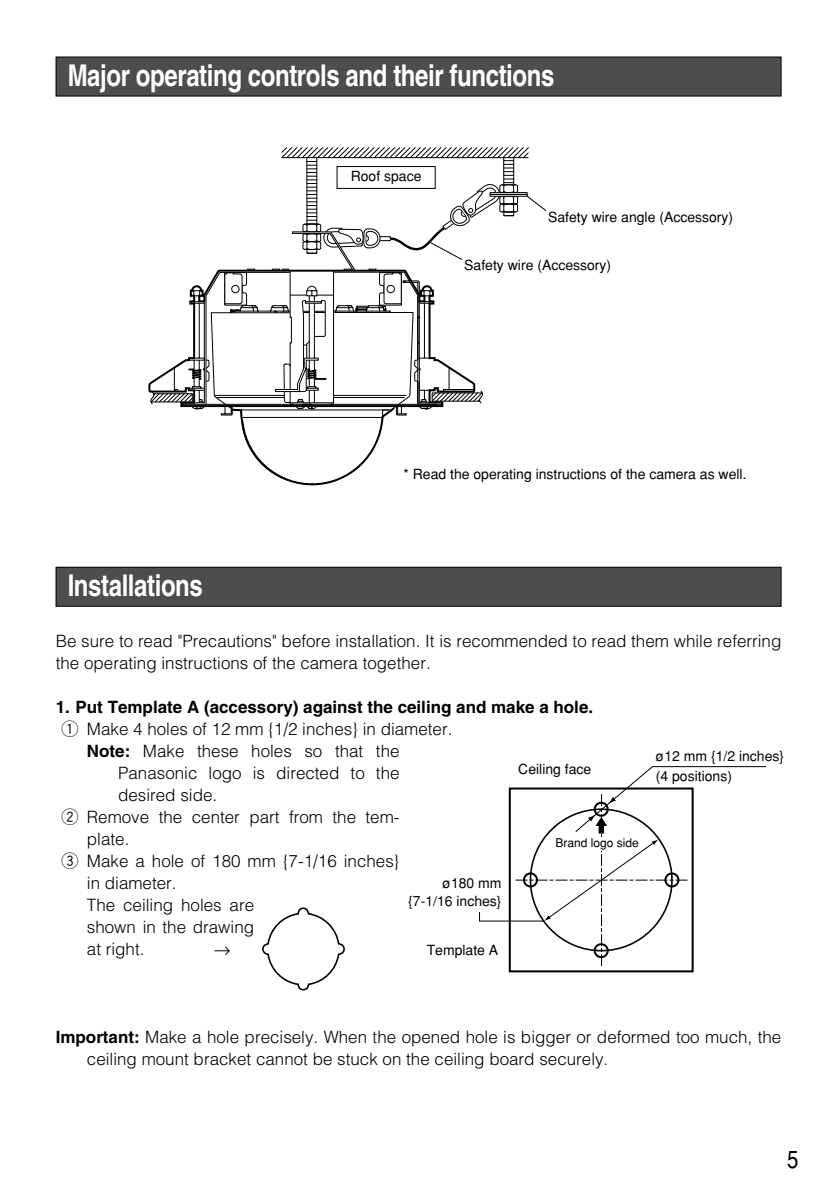
<style>
.page{position:relative;width:838px;height:1190px;background:#fff}
.page>*{position:absolute;margin:0;border:0;box-sizing:border-box;transform-origin:0 0}
.t1{font:700 30px "Helvetica";letter-spacing:-.015em;color:#fff;scale:.8 1}
.t2{font:24px "Helvetica";color:#000;scale:.85 1}
.t3{font:300 17px/22px "Helvetica";color:#000}
.t4{font:700 17px "Helvetica";color:#000}
.t5{font:14px/20px "Helvetica";color:#000}
.t6{font:12px "Helvetica";color:#000}
.s1{font-family:"Gth Hround";font-weight:400}
.s2{font-weight:700}
</style>
<div class="page">
<div style="left:56px;top:57px;width:725px;height:39px;background:#4d4d4d"></div>
<div style="left:56px;top:57px;width:725px;height:39px;border:1px solid #000"></div>
<svg style="left:148px;top:147px;width:398px;height:339px"></svg>
<div style="left:337px;top:167px;width:98px;height:21px;background:#fff"></div>
<div style="left:337px;top:166px;width:99px;height:23px;border:1px solid #000"></div>
<div style="left:462px;top:258px;width:157px;height:41px;background:#fff"></div>
<div style="left:402px;top:467px;width:379px;height:29px;background:#fff"></div>
<div style="left:56px;top:568px;width:725px;height:38px;background:#4d4d4d"></div>
<div style="left:56px;top:567px;width:725px;height:40px;border:1px solid #000"></div>
<svg style="left:479px;top:766px;width:287px;height:207px"></svg>
<div style="left:585px;top:837px;width:34px;height:14px;background:#fff"></div>
<div style="left:516px;top:762px;width:93px;height:20px;background:#fff"></div>
<div style="left:402px;top:876px;width:102px;height:36px;background:#fff"></div>
<svg style="left:262px;top:907px;width:83px;height:84px"></svg>
<h1 class="t1" style="left:68px;top:65px;width:610px">Major operating controls and their functions</h1>
<p class="t5" style="left:351px;top:167px;width:72px">Roof space</p>
<p class="t5" style="left:548px;top:208px;width:187px">Safety wire angle (Accessory)</p>
<p class="t5" style="left:464px;top:257px;width:148px">Safety wire (Accessory)</p>
<p class="t5" style="left:404px;top:466px;width:345px">* Read the operating instructions of the camera as well.</p>
<h1 class="t1" style="left:68px;top:575px;width:171px">Installations</h1>
<p class="t3" style="left:56px;top:632px;width:727px">Be sure to read "Precautions" before installation. It is recommended to read them while referring the operating instructions of the camera together.</p>
<p class="t4" style="left:56px;top:701px;width:539px">1. Put Template A (accessory) against the ceiling and make a hole.</p>
<p class="t3" style="left:61px;top:720px;width:393px"><span class="s1">q</span> Make 4 holes of 12 mm {1/2 inches} in diameter.</p>
<p class="t3" style="left:87px;top:742px;width:314px"><span class="s2">Note:</span> Make these holes so that the</p>
<p class="t3" style="left:118px;top:764px;width:283px">Panasonic logo is directed to the</p>
<p class="t3" style="left:118px;top:786px;width:101px">desired side.</p>
<p class="t3" style="left:61px;top:808px;width:340px"><span class="s1">w</span> Remove the center part from the tem-</p>
<p class="t3" style="left:87px;top:830px;width:44px">plate.</p>
<p class="t3" style="left:61px;top:852px;width:340px"><span class="s1">e</span> Make a hole of 180 mm {7-1/16 inches}</p>
<p class="t3" style="left:87px;top:874px;width:91px">in diameter.</p>
<p class="t3" style="left:87px;top:896px;width:169px">The ceiling holes are</p>
<p class="t3" style="left:87px;top:918px;width:169px">shown in the drawing</p>
<p class="t3" style="left:87px;top:940px;width:59px">at right.</p>
<p class="t5" style="left:656px;top:748px;width:130px">ø12 mm {1/2 inches} (4 positions)</p>
<p class="t5" style="left:518px;top:760px;width:75px">Ceiling face</p>
<p class="t6" style="left:556px;top:839px;width:85px">Brand logo side</p>
<p class="t5" style="left:408px;top:876px;width:95px;line-height:18px;text-align:right">ø180 mm {7-1/16 inches}</p>
<p class="t5" style="left:427px;top:941px;width:73px">Template A</p>
<p class="t3" style="left:87px;top:1028px;width:696px;text-indent:-31px"><span class="s2">Important:</span> Make a hole precisely. When the opened hole is bigger or deformed too much, the ceiling mount bracket cannot be stuck on the ceiling board securely.</p>
<h2 class="t2" style="left:787px;top:1151px;width:15px">5</h2>
</div>
